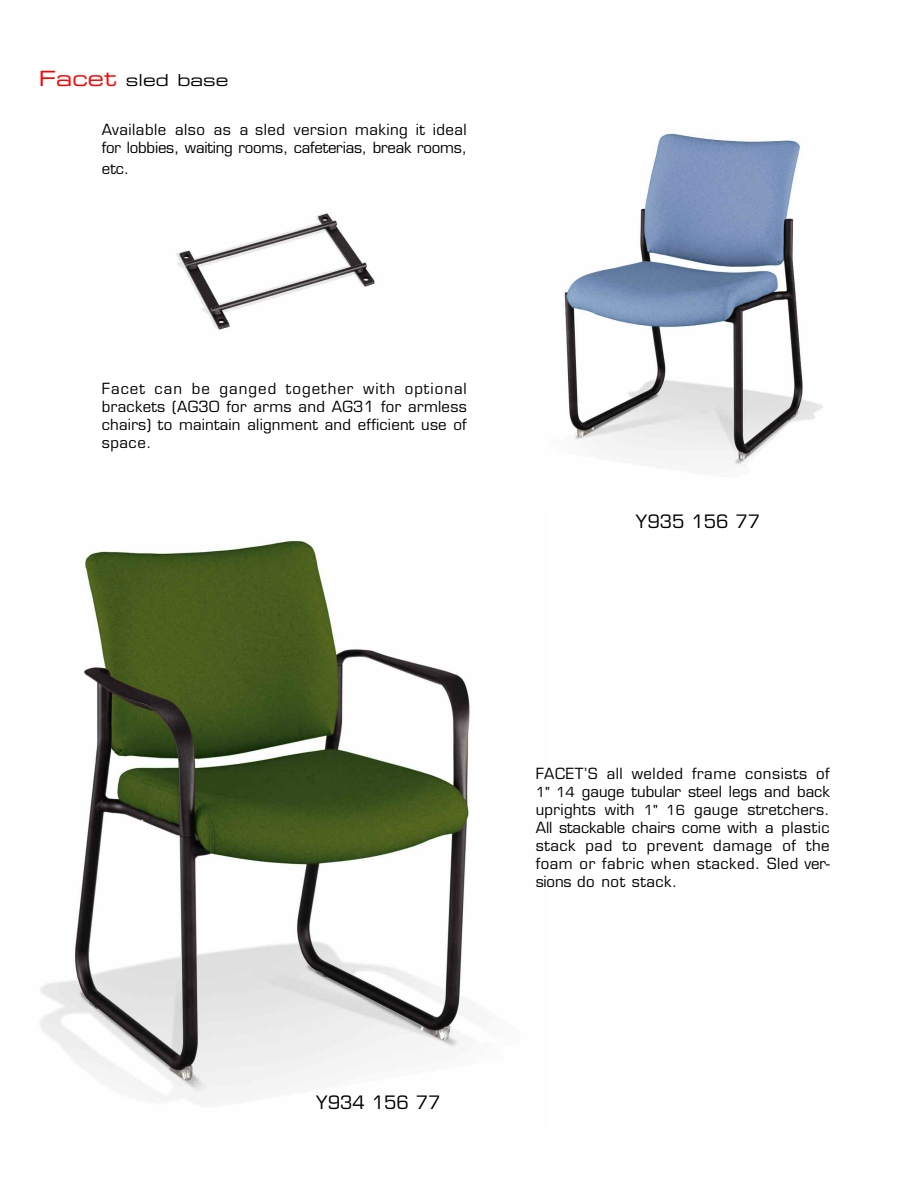
<style>
.page{position:relative;width:918px;height:1188px;background:#fff}
.page>*{position:absolute;margin:0;border:0;box-sizing:border-box;transform-origin:0 0}
.t1{font:18px "Eurostile LT Std";color:#000}
.t2{font:16.5px "Eurostile LT Std Ex 2";color:#000}
.t3{font:15px/18px "Eurostile LT Std";letter-spacing:.015em;color:#000;text-align:justify}
.t4{font:15px/18px "Eurostile LT Std";letter-spacing:-.015em;color:#000}
.s1{font-size:21px;color:#f00}
.s2{font-size:13.5px}
</style>
<div class="page">
<img style="left:564px;top:133px;width:259px;height:341px">
<img style="left:40px;top:540px;width:437px;height:564px">
<img style="left:176px;top:213px;width:199px;height:117px">
<p class="t2" style="left:39px;top:69px;width:191px"><span class="s1">Facet</span> sled base</p>
<p class="t4" style="left:102px;top:121px;width:366px">Available also as a sled version making it ideal for lobbies, waiting rooms, cafeterias, break rooms,</p>
<p class="t3" style="left:102px;top:159px;width:29px">etc.</p>
<p class="t3" style="left:102px;top:380px;width:366px">Facet can be ganged together with optional brackets (AG30 for arms and AG31 for armless chairs) to maintain alignment and efficient use of space.</p>
<p class="t1" style="left:636px;top:511px;width:126px">Y935 156 77</p>
<p class="t1" style="left:316px;top:1091px;width:126px">Y934 156 77</p>
<p class="t3" style="left:536px;top:765px;width:296px">FACET’S all welded frame consists of <span class="s2">1" 14</span> gauge tubular steel legs and back uprights with <span class="s2">1" 16</span> gauge stretchers.<br>All stackable chairs come with a plastic stack pad to prevent damage of the foam or fabric when stacked. Sled ver&shy;sions do not stack.</p>
</div>
